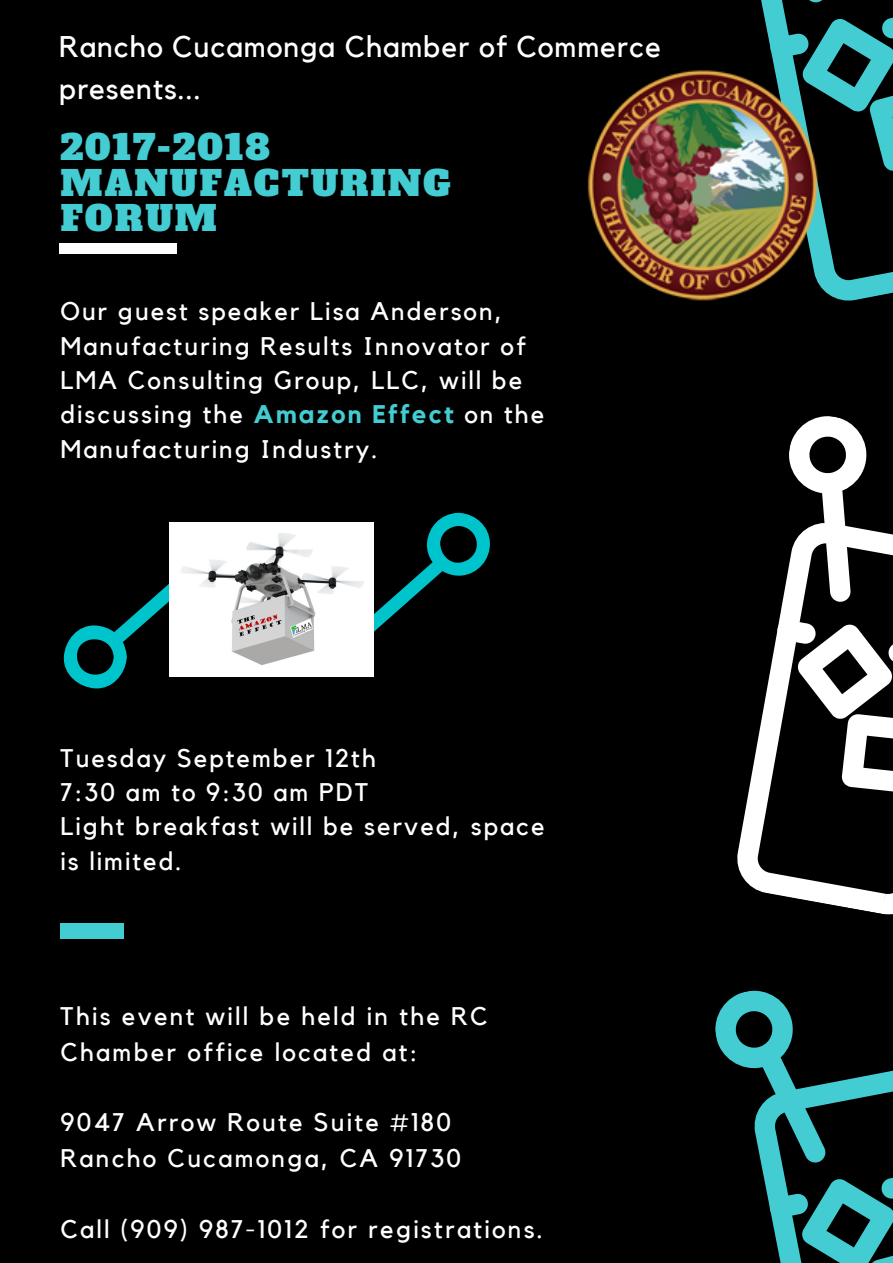
<style>
.page{position:relative;width:893px;height:1263px;background:#000}
.page>*{position:absolute;margin:0;border:0;box-sizing:border-box;transform-origin:0 0}
.t1{font:34.8px/35.5px "Alfa Slab One";letter-spacing:.06em;color:#44ccd3}
.t2{font:29.78px/41.6px "Kollektif";letter-spacing:.03em;color:#fff}
.t3{font:25.42px/34.3px "Kollektif";letter-spacing:.08em;color:#fff}
.s1{font-weight:700;color:#44ccd3}
</style>
<div class="page">
<div style="left:60px;top:923px;width:63px;height:16px;background:#44ccd3"></div>
<svg style="left:64px;top:513px;width:426px;height:175px"></svg>
<svg style="left:715px;top:990px;width:178px;height:273px"></svg>
<svg style="left:761px;top:0;width:132px;height:301px"></svg>
<img style="left:587px;top:56px;width:241px;height:245px">
<svg style="left:737px;top:530px;width:156px;height:385px"></svg>
<svg style="left:776px;top:616px;width:117px;height:182px"></svg>
<svg style="left:783px;top:416px;width:89px;height:187px"></svg>
<img style="left:170px;top:523px;width:204px;height:153px">
<div style="left:59px;top:243px;width:117px;height:10px;background:#fff"></div>
<p class="t2" style="left:59px;top:27px;width:603px">Rancho Cucamonga Chamber of Commerce presents...</p>
<h1 class="t1" style="left:60px;top:130px;width:392px">2017-2018<br>MANUFACTURING<br>FORUM</h1>
<p class="t3" style="left:60px;top:295px;width:485px">Our guest speaker Lisa Anderson, Manufacturing Results Innovator of LMA Consulting Group, LLC, will be discussing the <span class="s1">Amazon Effect</span> on the Manufacturing Industry.</p>
<p class="t3" style="left:60px;top:742px;width:486px">Tuesday September 12th<br>7:30 am to 9:30 am PDT<br>Light breakfast will be served, space is limited.</p>
<p class="t3" style="left:60px;top:999px;width:429px;line-height:35.5px">This event will be held in the RC<br>Chamber office located at:</p>
<p class="t3" style="left:60px;top:1106px;width:402px;line-height:35.5px">9047 Arrow Route Suite #180<br>Rancho Cucamonga, CA 91730</p>
<p class="t3" style="left:60px;top:1213px;width:484px">Call (909) 987-1012 for registrations.</p>
</div>
